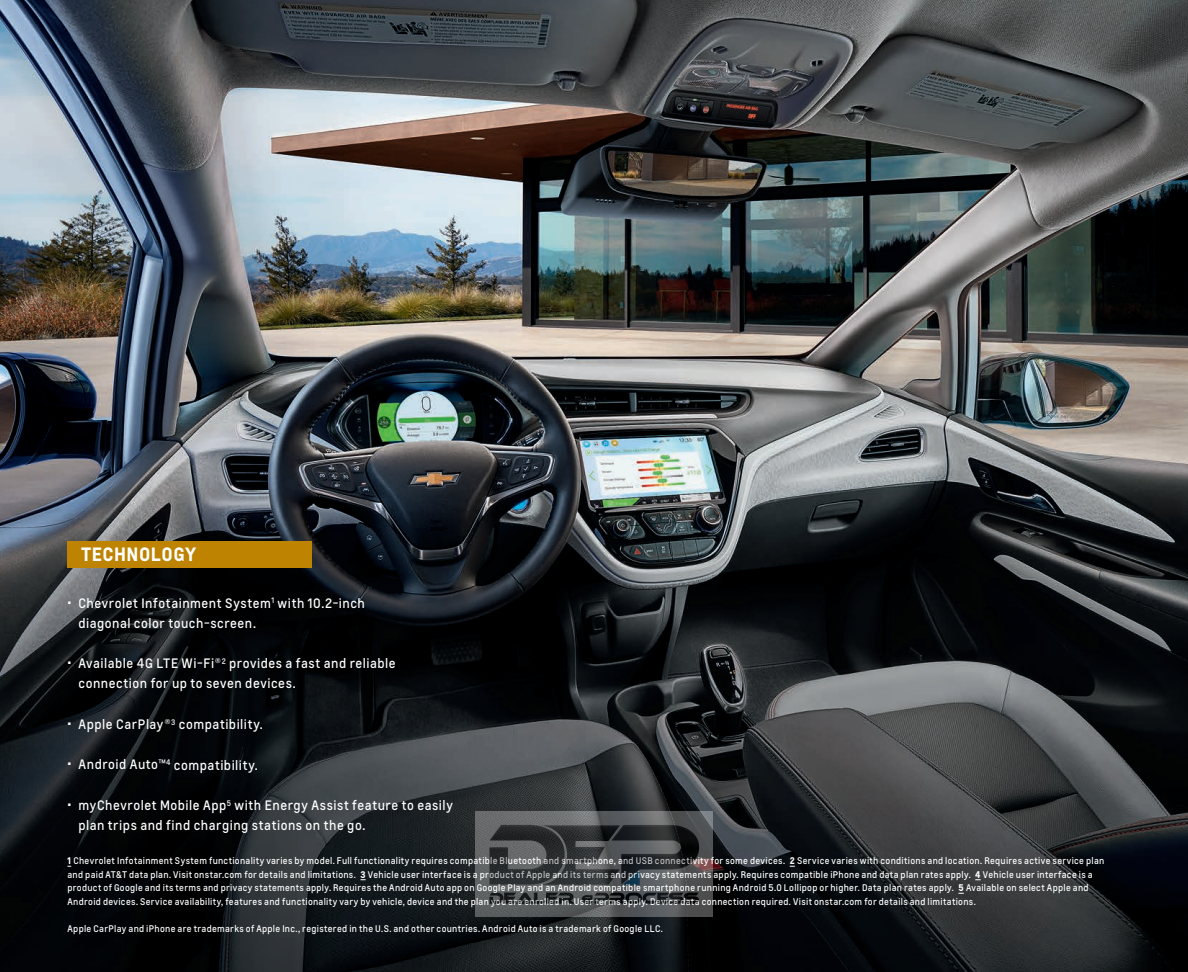
<style>
.page{position:relative;width:1188px;height:972px;background:#fff}
.page>*{position:absolute;margin:0;border:0;box-sizing:border-box;transform-origin:0 0}
.t1{font:700 18px "Louis Global 2";letter-spacing:.025em;color:#fff}
.t2{font:12.75px/20.2px "Louis Global 2";letter-spacing:.04em;color:#fff}
.t3{font:9px/13.5px "Louis Global 2";letter-spacing:.035em;color:#fff}
.s1{font-weight:700}
</style>
<div class="page">
<img style="left:0;top:0;width:1188px;height:972px">
<div style="left:68px;top:541px;width:244px;height:27px;background:#be8300"></div>
<img style="left:475px;top:812px;width:238px;height:104px">
<h1 class="t1" style="left:81px;top:541px;width:117px">TECHNOLOGY</h1>
<h2 class="t2" style="left:78px;top:592px;width:288px;text-indent:-11px">• Chevrolet Infotainment System<sup>1</sup> with 10.2-inch diagonal color touch-screen.</h2>
<h2 class="t2" style="left:78px;top:653px;width:319px;text-indent:-11px">• Available 4G LTE Wi-Fi®<sup>2</sup> provides a fast and reliable connection for up to seven devices.</h2>
<h2 class="t2" style="left:68px;top:714px;width:197px">• Apple CarPlay®<sup>3</sup> compatibility.</h2>
<h2 class="t2" style="left:67px;top:754px;width:192px">• Android Auto™<sup>4</sup> compatibility.</h2>
<h2 class="t2" style="left:78px;top:795px;width:376px;text-indent:-11px">• myChevrolet Mobile App<sup>5</sup> with Energy Assist feature to easily plan trips and find charging stations on the go.</h2>
<p class="t3" style="left:68px;top:854px;width:1038px"><span class="s1">1</span> Chevrolet Infotainment System functionality varies by model. Full functionality requires compatible Bluetooth and smartphone, and USB connectivity for some devices. <span class="s1">2</span> Service varies with conditions and location. Requires active service plan and paid AT&amp;T data plan. Visit onstar.com for details and limitations. <span class="s1">3</span> Vehicle user interface is a product of Apple and its terms and privacy statements apply. Requires compatible iPhone and data plan rates apply. <span class="s1">4</span> Vehicle user interface is a product of Google and its terms and privacy statements apply. Requires the Android Auto app on Google Play and an Android compatible smartphone running Android 5.0 Lollipop or higher. Data plan rates apply. <span class="s1">5</span> Available on select Apple and Android devices. Service availability, features and functionality vary by vehicle, device and the plan you are enrolled in. User terms apply. Device data connection required. Visit onstar.com for details and limitations.</p>
<p class="t3" style="left:68px;top:921px;width:597px">Apple CarPlay and iPhone are trademarks of Apple Inc., registered in the U.S. and other countries. Android Auto is a trademark of Google LLC.</p>
</div>
